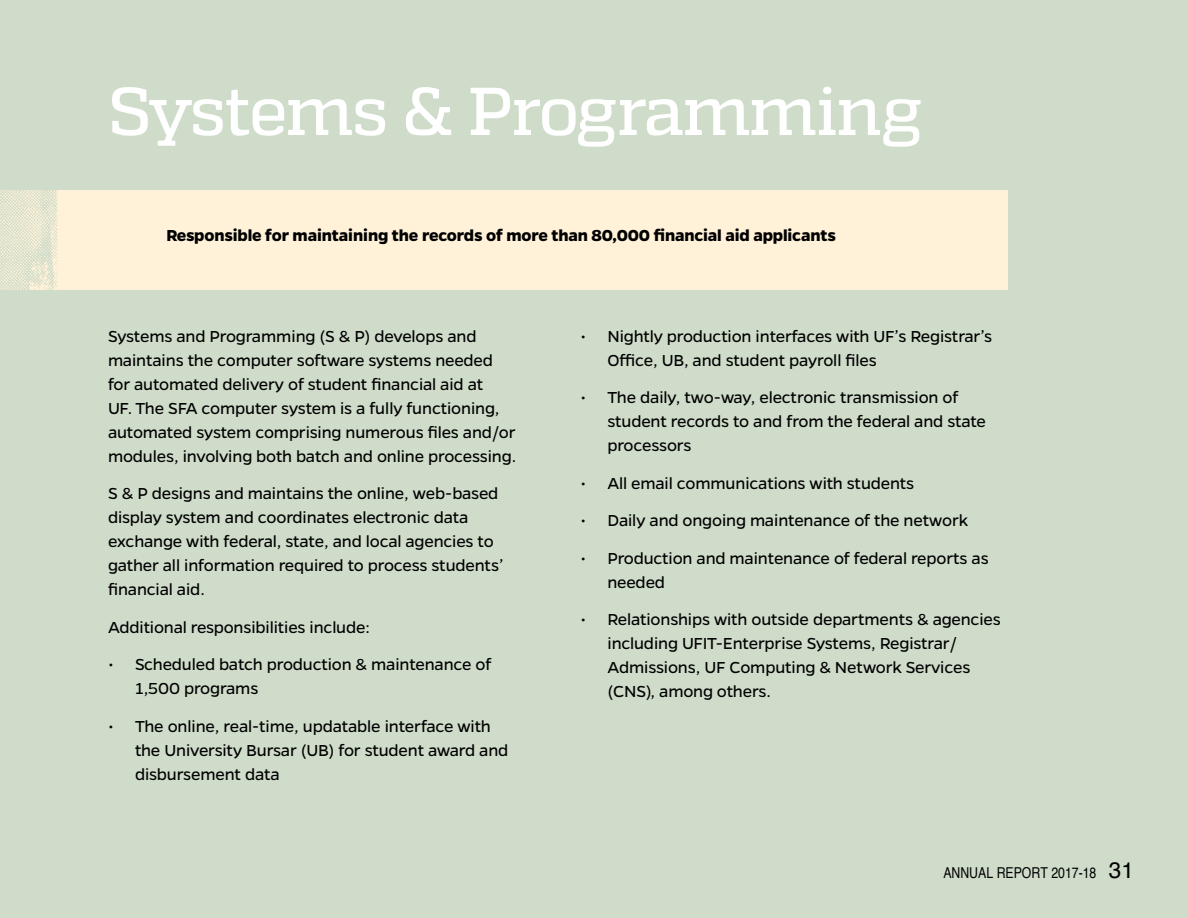
<style>
.page{position:relative;width:1188px;height:918px;background:#cfdcca}
.page>*{position:absolute;margin:0;border:0;box-sizing:border-box;transform-origin:0 0}
.t1{font:500 67.5px "Quadon";letter-spacing:-.025em;color:#fff}
.t2{font:18px/24px "Gentona";letter-spacing:-.01em;color:#000}
.t3{font:700 18px "Gentona";letter-spacing:-.01em;color:#000}
.t4{font:condensed 15px "Helvetica";color:#000}
.s1{font-stretch:normal;font-size:22.5px}
</style>
<div class="page">
<div style="left:0;top:190px;width:1008px;height:100px;background:#fff2d8"></div>
<img style="left:15px;top:190px;width:43px;height:100px">
<img style="left:0;top:190px;width:15px;height:100px">
<h1 class="t1" style="left:108px;top:73px;width:816px">Systems &amp; Programming</h1>
<p class="t3" style="left:166px;top:225px;width:671px">Responsible for maintaining the records of more than 80,000 financial aid applicants</p>
<p class="t2" style="left:108px;top:324px;width:410px">Systems and Programming (S &amp; P) develops and maintains the computer software systems needed for automated delivery of student financial aid at<br>UF. The SFA computer system is a fully functioning, automated system comprising numerous files and/or modules, involving both batch and online processing.</p>
<p class="t2" style="left:108px;top:482px;width:397px">S &amp; P designs and maintains the online, web-based display system and coordinates electronic data exchange with federal, state, and local agencies to gather all information required to process students’ financial aid.</p>
<p class="t2" style="left:108px;top:615px;width:263px">Additional responsibilities include:</p>
<p class="t2" style="left:135px;top:653px;width:358px;text-indent:-27px">• Scheduled batch production &amp; maintenance of<br>1,500 programs</p>
<p class="t2" style="left:135px;top:714px;width:375px;text-indent:-27px">• The online, real-time, updatable interface with the University Bursar (UB) for student award and disbursement data</p>
<p class="t2" style="left:608px;top:324px;width:386px;text-indent:-27px">• Nightly production interfaces with UF’s Registrar’s<br>Office, UB, and student payroll files</p>
<p class="t2" style="left:608px;top:386px;width:380px;text-indent:-27px">• The daily, two-way, electronic transmission of student records to and from the federal and state processors</p>
<p class="t2" style="left:580px;top:471px;width:335px">• All email communications with students</p>
<p class="t2" style="left:580px;top:509px;width:389px">• Daily and ongoing maintenance of the network</p>
<p class="t2" style="left:608px;top:546px;width:383px;text-indent:-27px">• Production and maintenance of federal reports as needed</p>
<p class="t2" style="left:608px;top:608px;width:395px;text-indent:-27px">• Relationships with outside departments &amp; agencies including UFIT-Enterprise Systems, Registrar/ Admissions, UF Computing &amp; Network Services (CNS), among others.</p>
<p class="t4" style="left:943px;top:864px;width:192px">ANNUAL REPORT 2017-18 <span class="s1">31</span></p>
</div>
